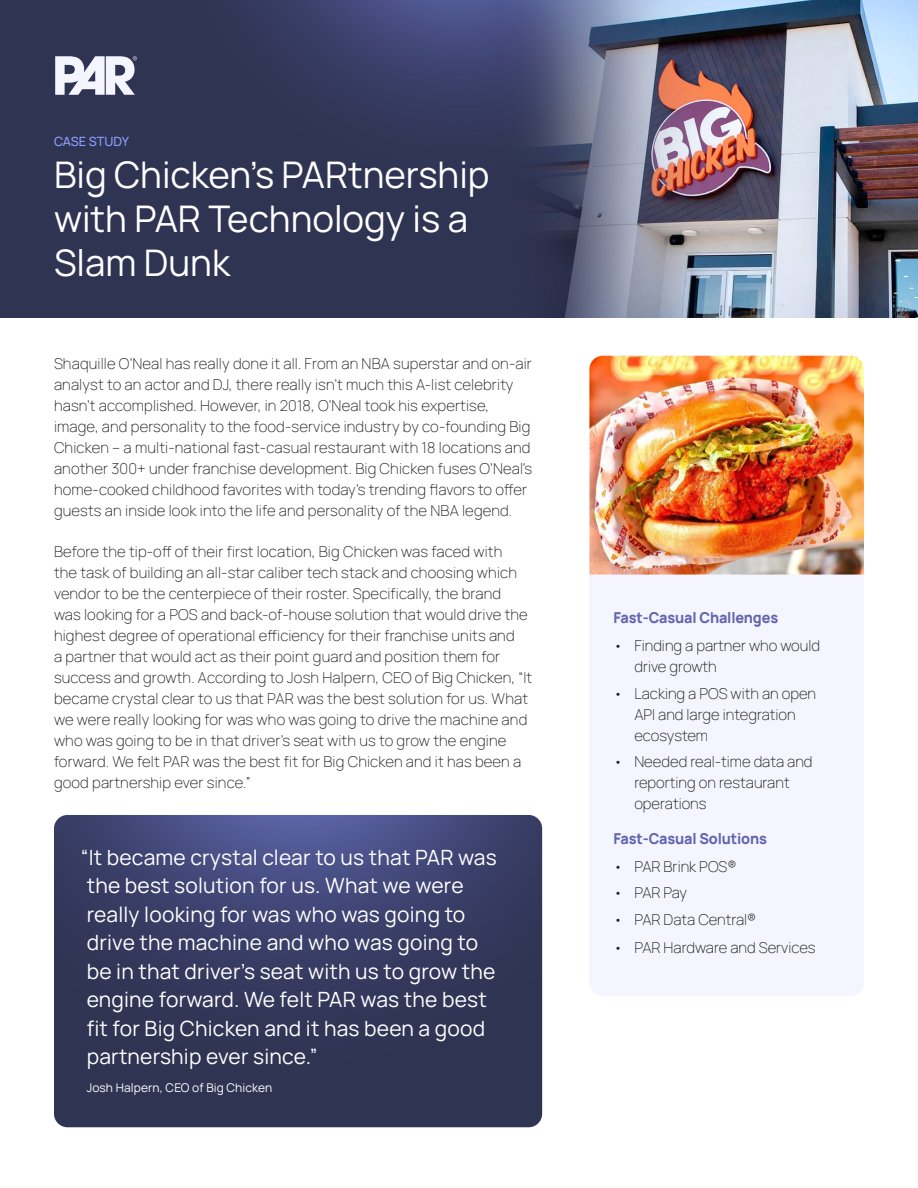
<style>
.page{position:relative;width:918px;height:1188px;background:#fff}
.page>*{position:absolute;margin:0;border:0;box-sizing:border-box;transform-origin:0 0}
.t1{font:36.6px/44px "Manrope";color:#fff}
.t2{font:21px/28.5px "Manrope";letter-spacing:.01em;color:#fff}
.t3{font:200 15px/21px "Manrope";letter-spacing:.01em;color:#231f20}
.t4{font:800 15px "Manrope";letter-spacing:-.01em;color:#6365ae;scale:.96 1}
.t5{font:500 12.75px "Manrope";color:#8c9fff}
.t6{font:12px "Manrope";letter-spacing:.01em;color:#fff}
</style>
<div class="page">
<img style="left:0;top:0;width:918px;height:318px">
<img style="left:54px;top:815px;width:488px;height:312px">
<div style="left:589px;top:356px;width:275px;height:640px;background:#f4f5ff;border-radius:14px"></div>
<img style="left:589px;top:356px;width:275px;height:219px">
<svg style="left:55px;top:56px;width:82px;height:39px"></svg>
<p class="t5" style="left:54px;top:132px;width:77px">CASE STUDY</p>
<p class="t1" style="left:54px;top:150px;width:437px">Big Chicken’s PARtnership with PAR Technology is a<br>Slam Dunk</p>
<p class="t3" style="left:54px;top:352px;width:480px">Shaquille O’Neal has really done it all. From an NBA superstar and on-air analyst to an actor and DJ, there really isn’t much this A-list celebrity hasn’t accomplished. However, in 2018, O’Neal took his expertise, image, and personality to the food-service industry by co-founding Big Chicken – a multi-national fast-casual restaurant with 18 locations and another 300+ under franchise development. Big Chicken fuses O’Neal’s home-cooked childhood favorites with today’s trending flavors to offer guests an inside look into the life and personality of the NBA legend.</p>
<p class="t3" style="left:54px;top:541px;width:480px">Before the tip-off of their first location, Big Chicken was faced with<br>the task of building an all-star caliber tech stack and choosing which vendor to be the centerpiece of their roster. Specifically, the brand<br>was looking for a POS and back-of-house solution that would drive the highest degree of operational efficiency for their franchise units and<br>a partner that would act as their point guard and position them for success and growth. According to Josh Halpern, CEO of Big Chicken, “It became crystal clear to us that PAR was the best solution for us. What we were really looking for was who was going to drive the machine and who was going to be in that driver’s seat with us to grow the engine forward. We felt PAR was the best fit for Big Chicken and it has been a good partnership ever since.”</p>
<p class="t2" style="left:81px;top:841px;width:418px">“It became crystal clear to us that PAR was the best solution for us. What we were really looking for was who was going to drive the machine and who was going to be in that driver’s seat with us to grow the engine forward. We felt PAR was the best fit for Big Chicken and it has been a good partnership ever since.”</p>
<p class="t6" style="left:87px;top:1079px;width:187px">Josh Halpern, CEO of Big Chicken</p>
<p class="t4" style="left:613px;top:605px;width:173px">Fast-Casual Challenges</p>
<p class="t3" style="left:634px;top:635px;width:187px;text-indent:-21px">• Finding a partner who would drive growth</p>
<p class="t3" style="left:634px;top:682px;width:183px;text-indent:-21px">• Lacking a POS with an open<br>API and large integration ecosystem</p>
<p class="t3" style="left:634px;top:750px;width:180px;text-indent:-21px">• Needed real-time data and reporting on restaurant operations</p>
<p class="t4" style="left:613px;top:826px;width:162px">Fast-Casual Solutions</p>
<p class="t3" style="left:613px;top:855px;width:125px">• PAR Brink POS®</p>
<p class="t3" style="left:613px;top:882px;width:75px">• PAR Pay</p>
<p class="t3" style="left:613px;top:908px;width:145px">• PAR Data Central®</p>
<p class="t3" style="left:613px;top:936px;width:204px">• PAR Hardware and Services</p>
</div>
